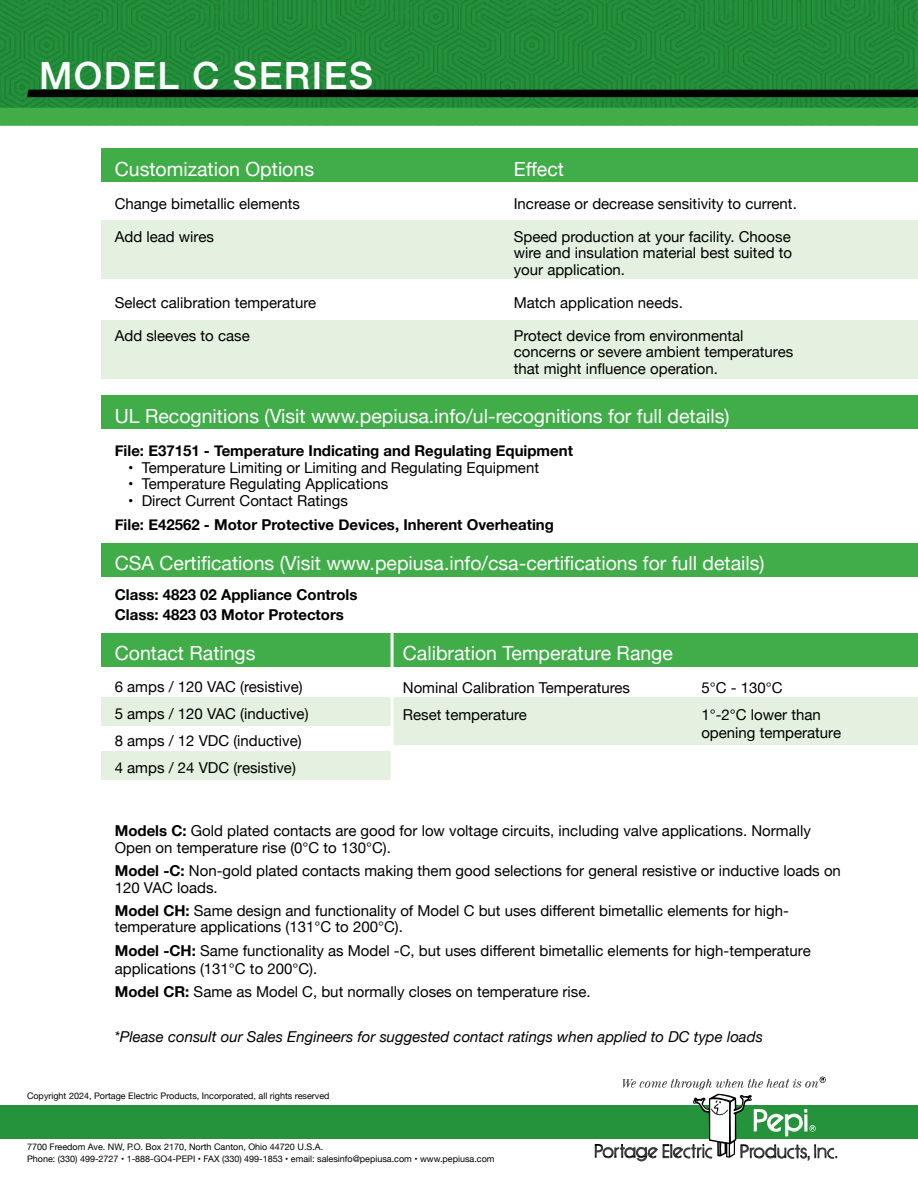
<style>
.page{position:relative;width:918px;height:1188px;background:#fff}
.page>*{position:absolute;margin:0;border:0;box-sizing:border-box;transform-origin:0 0}
.t1{font:500 37.5px "Helvetica Neue";letter-spacing:.04em;color:#fff}
.t2{font:19.5px "Helvetica Neue";color:#fff}
.t3{font:15px/16.5px "Helvetica Neue";color:#000}
.t4{font:700 15px/19.5px "Helvetica Neue";color:#000}
.t5{font:italic 15px "Helvetica Neue";color:#000}
.t6{font:9px/12px "Helvetica Neue";color:#000}
.s1{font-weight:700}
</style>
<div class="page">
<div style="left:0;top:0;width:918px;height:117px;background:linear-gradient(to right,#218a38,#218a38)"></div>
<div style="left:0;top:108px;width:918px;height:18px;background:#41ad49"></div>
<div style="left:101px;top:220px;width:817px;height:59px;background:#e4f0e0"></div>
<div style="left:101px;top:320px;width:817px;height:59px;background:#e4f0e0"></div>
<div style="left:101px;top:148px;width:817px;height:34px;background:#41ad49"></div>
<div style="left:101px;top:543px;width:817px;height:34px;background:#41ad49"></div>
<div style="left:101px;top:395px;width:817px;height:34px;background:#41ad49"></div>
<div style="left:101px;top:633px;width:817px;height:34px;background:#41ad49"></div>
<div style="left:28px;top:90px;width:890px;height:7px;background:#000"></div>
<div style="left:101px;top:697px;width:291px;height:29px;background:#e4f0e0"></div>
<div style="left:101px;top:751px;width:291px;height:29px;background:#e4f0e0"></div>
<div style="left:392px;top:697px;width:526px;height:48px;background:#e4f0e0"></div>
<hr style="left:391px;top:631px;width:3px;height:153px;background:#fff">
<div style="left:0;top:1105px;width:918px;height:34px;background:#24933c"></div>
<svg style="left:595px;top:1077px;width:242px;height:85px"></svg>
<h1 class="t1" style="left:39px;top:46px;width:336px">MODEL C SERIES</h1>
<h2 class="t2" style="left:115px;top:155px;width:201px">Customization Options</h2>
<h2 class="t2" style="left:514px;top:155px;width:52px">Effect</h2>
<p class="t3" style="left:115px;top:196px;width:187px">Change bimetallic elements</p>
<p class="t3" style="left:514px;top:196px;width:285px">Increase or decrease sensitivity to current.</p>
<p class="t3" style="left:115px;top:229px;width:101px">Add lead wires</p>
<p class="t3" style="left:514px;top:229px;width:280px;text-align:justify">Speed production at your facility. Choose wire and insulation material best suited to your application.</p>
<p class="t3" style="left:115px;top:295px;width:203px">Select calibration temperature</p>
<p class="t3" style="left:514px;top:295px;width:171px">Match application needs.</p>
<p class="t3" style="left:115px;top:328px;width:137px">Add sleeves to case</p>
<p class="t3" style="left:514px;top:328px;width:281px">Protect device from environmental concerns or severe ambient temperatures that might influence operation.</p>
<h2 class="t2" style="left:115px;top:402px;width:616px">UL Recognitions (Visit www.pepiusa.info/ul-recognitions for full details)</h2>
<p class="t4" style="left:115px;top:442px;width:460px">File: E37151 - Temperature Indicating and Regulating Equipment</p>
<p class="t3" style="left:128px;top:460px;width:412px">• Temperature Limiting or Limiting and Regulating Equipment</p>
<p class="t3" style="left:128px;top:477px;width:261px">• Temperature Regulating Applications</p>
<p class="t3" style="left:128px;top:493px;width:221px">• Direct Current Contact Ratings</p>
<p class="t4" style="left:115px;top:515px;width:441px">File: E42562 - Motor Protective Devices, Inherent Overheating</p>
<h2 class="t2" style="left:115px;top:549px;width:651px">CSA Certifications (Visit www.pepiusa.info/csa-certifications for full details)</h2>
<p class="t4" style="left:115px;top:586px;width:244px">Class: 4823 02 Appliance Controls<br>Class: 4823 03 Motor Protectors</p>
<h2 class="t2" style="left:115px;top:639px;width:142px">Contact Ratings</h2>
<p class="t3" style="left:115px;top:674px;width:195px;line-height:27px">6 amps / 120 VAC (resistive)<br>5 amps / 120 VAC (inductive)<br>8 amps / 12 VDC (inductive)<br>4 amps / 24 VDC (resistive)</p>
<h2 class="t2" style="left:403px;top:639px;width:272px">Calibration Temperature Range</h2>
<p class="t3" style="left:403px;top:681px;width:229px">Nominal Calibration Temperatures</p>
<p class="t3" style="left:701px;top:681px;width:83px">5°C - 130°C</p>
<p class="t3" style="left:403px;top:708px;width:126px">Reset temperature</p>
<p class="t3" style="left:701px;top:707px;width:141px;line-height:18px">1°-2°C lower than opening temperature</p>
<p class="t3" style="left:115px;top:824px;width:698px"><span class="s1">Models C:</span> Gold plated contacts are good for low voltage circuits, including valve applications. Normally<br>Open on temperature rise (0°C to 130°C).</p>
<p class="t3" style="left:115px;top:863px;width:728px"><span class="s1">Model -C:</span> Non-gold plated contacts making them good selections for general resistive or inductive loads on<br>120 VAC loads.</p>
<p class="t3" style="left:115px;top:903px;width:676px"><span class="s1">Model CH:</span> Same design and functionality of Model C but uses different bimetallic elements for high&shy;temperature applications (131°C to 200°C).</p>
<p class="t3" style="left:115px;top:942px;width:698px;line-height:18px"><span class="s1">Model -CH:</span> Same functionality as Model -C, but uses different bimetallic elements for high-temperature applications (131°C to 200°C).</p>
<p class="t3" style="left:115px;top:984px;width:477px"><span class="s1">Model CR:</span> Same as Model C, but normally closes on temperature rise.</p>
<p class="t5" style="left:114px;top:1026px;width:650px">*Please consult our Sales Engineers for suggested contact ratings when applied to DC type loads</p>
<p class="t6" style="left:27px;top:1090px;width:304px">Copyright 2024, Portage Electric Products, Incorporated, all rights reserved</p>
<p class="t6" style="left:27px;top:1141px;width:469px">7700 Freedom Ave. NW, P.O. Box 2170, North Canton, Ohio 44720 U.S.A.<br>Phone: (330) 499-2727 • 1-888-GO4-PEPI • FAX (330) 499-1853 • email: salesinfo@pepiusa.com • www.pepiusa.com</p>
</div>
